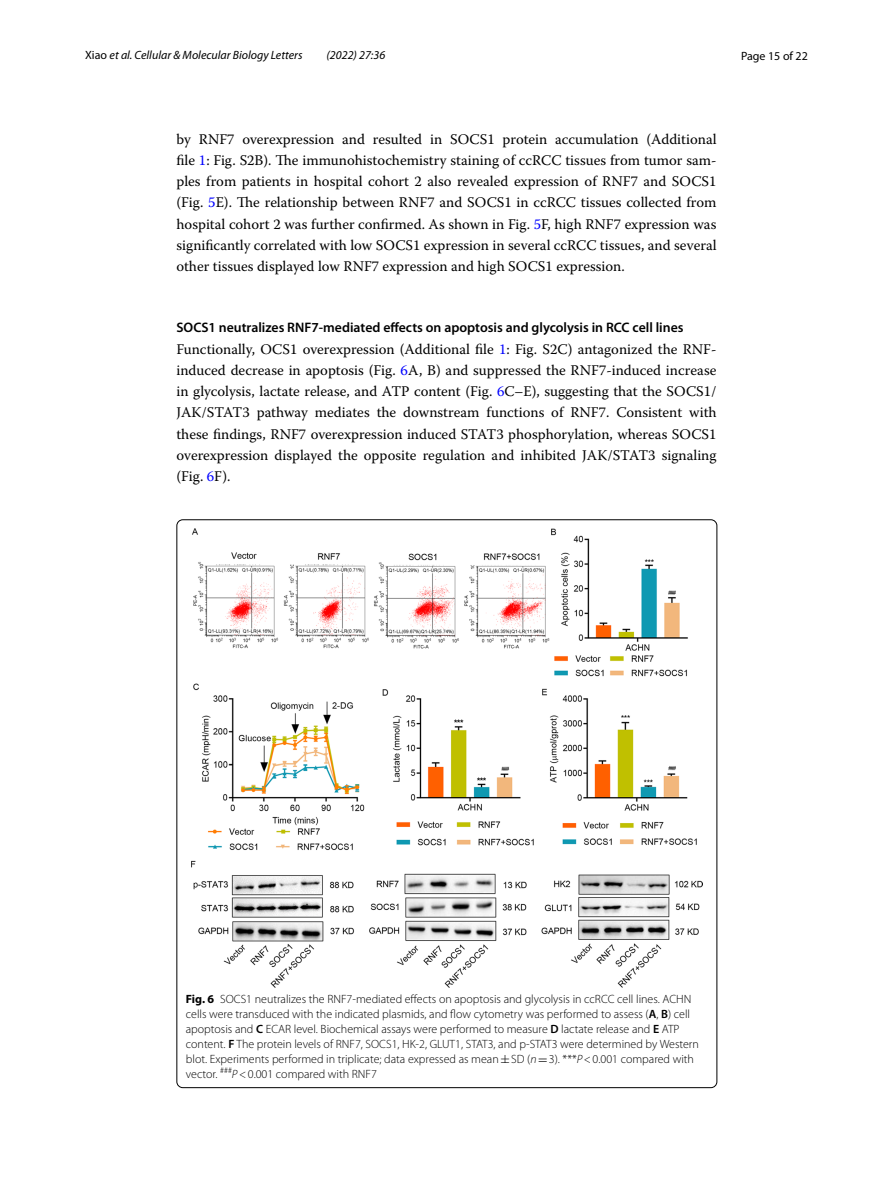
<style>
.page{position:relative;width:893px;height:1187px;background:#fff}
.page>*{position:absolute;margin:0;border:0;box-sizing:border-box;transform-origin:0 0}
.t1{font:14.7px/21.3px "Warnock Pro";color:#000;text-align:justify}
.t2{font:600 13.8px "Myriad Pro";color:#000}
.t3{font:300 12px/15px "Myriad Pro";color:#000}
.t4{font:italic 12px "Myriad Pro";color:#000}
.t5{font:12px "Myriad Pro";color:#000}
.s1{font-style:normal}
.s2{color:#00f}
.s3{font-weight:700}
.s4{font-weight:600}
.s5{font-family:"MTSY";font-weight:400}
.s6{font-style:italic}
</style>
<div class="page">
<img style="left:192px;top:528px;width:510px;height:459px">
<p class="t4" style="left:85px;top:48px;width:219px"><span class="s1">Xiao</span> et al. Cellular &amp; Molecular Biology Letters</p>
<p class="t4" style="left:327px;top:48px;width:60px">(2022) 27:36</p>
<p class="t5" style="left:741px;top:48px;width:68px">Page 15 of 22</p>
<p class="t1" style="left:176px;top:128px;width:542px">by RNF7 overexpression and resulted in SOCS1 protein accumulation (Additional file <span class="s2">1</span>: Fig. S2B). The immunohistochemistry staining of ccRCC tissues from tumor sam&shy;ples from patients in hospital cohort 2 also revealed expression of RNF7 and SOCS1 (Fig. <span class="s2">5</span>E). The relationship between RNF7 and SOCS1 in ccRCC tissues collected from hospital cohort 2 was further confirmed. As shown in Fig. <span class="s2">5</span>F, high RNF7 expression was significantly correlated with low SOCS1 expression in several ccRCC tissues, and several other tissues displayed low RNF7 expression and high SOCS1 expression.</p>
<p class="t2" style="left:176px;top:319px;width:509px">SOCS1 neutralizes RNF7‑mediated effects on apoptosis and glycolysis in RCC cell lines</p>
<p class="t1" style="left:176px;top:338px;width:542px">Functionally, OCS1 overexpression (Additional file <span class="s2">1</span>: Fig. S2C) antagonized the RNF&shy;induced decrease in apoptosis (Fig. <span class="s2">6</span>A, B) and suppressed the RNF7-induced increase in glycolysis, lactate release, and ATP content (Fig. <span class="s2">6</span>C–E), suggesting that the SOCS1/ JAK/STAT3 pathway mediates the downstream functions of RNF7. Consistent with these findings, RNF7 overexpression induced STAT3 phosphorylation, whereas SOCS1 overexpression displayed the opposite regulation and inhibited JAK/STAT3 signaling (Fig. <span class="s2">6</span>F).</p>
<p class="t3" style="left:186px;top:991px;width:515px"><span class="s3">Fig. 6</span> SOCS1 neutralizes the RNF7-mediated effects on apoptosis and glycolysis in ccRCC cell lines. ACHN cells were transduced with the indicated plasmids, and flow cytometry was performed to assess (<span class="s4">A</span>, <span class="s4">B</span>) cell apoptosis and <span class="s4">C</span> ECAR level. Biochemical assays were performed to measure <span class="s4">D</span> lactate release and <span class="s4">E</span> ATP content. <span class="s4">F</span> The protein levels of RNF7, SOCS1, HK-2, GLUT1, STAT3, and p-STAT3 were determined by Western blot. Experiments performed in triplicate; data expressed as mean<span class="s5">±</span>SD (<span class="s6">n</span><span class="s5">=</span>3). ***<span class="s6">P</span>&lt;0.001 compared with vector. <sup>###</sup><span class="s6">P</span>&lt;0.001 compared with RNF7</p>
</div>
